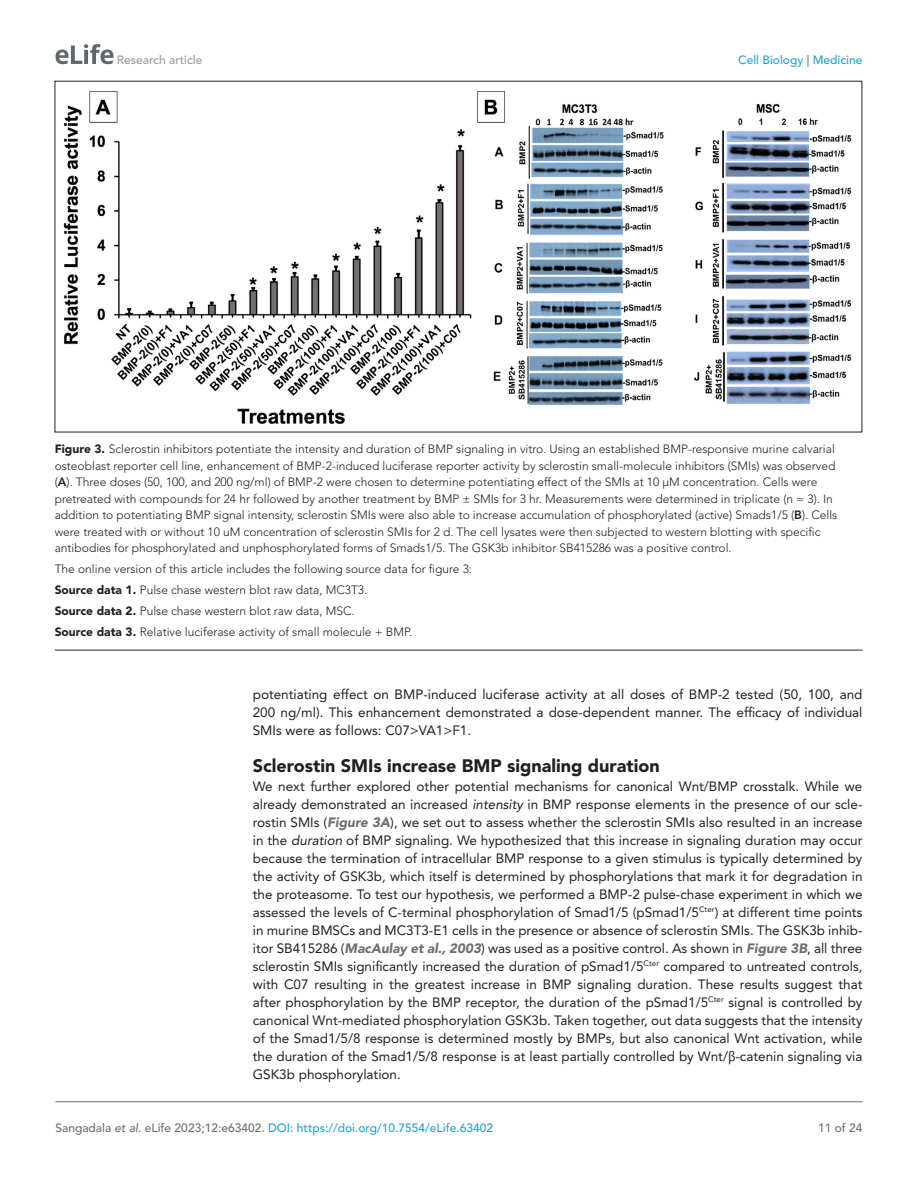
<style>
.page{position:relative;width:918px;height:1188px;background:#fff}
.page>*{position:absolute;margin:0;border:0;box-sizing:border-box;transform-origin:0 0}
.t1{font:900 18px "Avenir LT Std";color:#231f20}
.t2{font:13.5px/18px "Avenir LT Std";color:#231f20;text-align:justify}
.t3{font:300 12px/16.5px "Avenir LT Std";color:#231f20}
.t4{font:500 12px "Avenir LT Std";color:#1ea4d7}
.t5{font:500 12px "Avenir LT Std";color:#9a9a9a}
.t6{font:500 12px "Avenir LT Std";color:#6e6e70}
.s1{color:#6e6e70}
.s2{font-weight:900}
.s3{font-weight:800}
.s4{font-style:italic}
.s5{font-weight:900;font-style:italic;color:#6e6e70}
.s6{font-family:"Segoe UI"}
.s7{font-style:italic;color:#6e6e70}
</style>
<div class="page">
<svg style="left:55px;top:44px;width:59px;height:20px"></svg>
<hr style="left:56px;top:1101px;width:806px;height:1px;background:#6e6e70">
<hr style="left:55px;top:650px;width:807px;height:1px;background:#231f20">
<img style="left:64px;top:91px;width:788px;height:332px">
<p class="t5" style="left:117px;top:53px;width:87px">Research article</p>
<p class="t4" style="left:738px;top:53px;width:126px">Cell Biology <span class="s1">|</span> Medicine</p>
<p class="t3" style="left:55px;top:441px;width:784px"><span class="s2">Figure 3.</span> Sclerostin inhibitors potentiate the intensity and duration of BMP signaling in vitro. Using an established BMP-responsive murine calvarial osteoblast reporter cell line, enhancement of BMP-2-induced luciferase reporter activity by sclerostin small-molecule inhibitors (SMIs) was observed (<span class="s3">A</span>). Three doses (50, 100, and 200 ng/ml) of BMP-2 were chosen to determine potentiating effect of the SMIs at 10 µM concentration. Cells were pretreated with compounds for 24 hr followed by another treatment by BMP ± SMIs for 3 hr. Measurements were determined in triplicate (n = 3). In addition to potentiating BMP signal intensity, sclerostin SMIs were also able to increase accumulation of phosphorylated (active) Smads1/5 (<span class="s3">B</span>). Cells were treated with or without 10 uM concentration of sclerostin SMIs for 2 d. The cell lysates were then subjected to western blotting with specific antibodies for phosphorylated and unphosphorylated forms of Smads1/5. The GSK3b inhibitor SB415286 was a positive control.</p>
<p class="t3" style="left:55px;top:559px;width:419px;line-height:21px">The online version of this article includes the following source data for figure 3:<br><span class="s2">Source data 1.</span> Pulse chase western blot raw data, MC3T3.<br><span class="s2">Source data 2.</span> Pulse chase western blot raw data, MSC.<br><span class="s2">Source data 3.</span> Relative luciferase activity of small molecule + BMP.</p>
<p class="t2" style="left:253px;top:685px;width:611px">potentiating effect on BMP-induced luciferase activity at all doses of BMP-2 tested (50, 100, and 200 ng/ml). This enhancement demonstrated a dose-dependent manner. The efficacy of individual SMIs were as follows: C07&gt;VA1&gt;F1.</p>
<h1 class="t1" style="left:253px;top:755px;width:409px">Sclerostin SMIs increase BMP signaling duration</h1>
<p class="t2" style="left:253px;top:778px;width:611px">We next further explored other potential mechanisms for canonical Wnt/BMP crosstalk. While we already demonstrated an increased <span class="s4">intensity</span> in BMP response elements in the presence of our scle&shy;rostin SMIs (<span class="s5">Figure 3A</span>), we set out to assess whether the sclerostin SMIs also resulted in an increase in the <span class="s4">duration</span> of BMP signaling. We hypothesized that this increase in signaling duration may occur because the termination of intracellular BMP response to a given stimulus is typically determined by the activity of GSK3b, which itself is determined by phosphorylations that mark it for degradation in the proteasome. To test our hypothesis, we performed a BMP-2 pulse-chase experiment in which we assessed the levels of C-terminal phosphorylation of Smad1/5 (pSmad1/5<sup>Cter</sup>) at different time points in murine BMSCs and MC3T3-E1 cells in the presence or absence of sclerostin SMIs. The GSK3b inhib&shy;itor SB415286 (<span class="s5">MacAulay et al., 2003</span>) was used as a positive control. As shown in <span class="s5">Figure 3B</span>, all three sclerostin SMIs significantly increased the duration of pSmad1/5<sup>Cter</sup> compared to untreated controls, with C07 resulting in the greatest increase in BMP signaling duration. These results suggest that after phosphorylation by the BMP receptor, the duration of the pSmad1/5<sup>Cter</sup> signal is controlled by canonical Wnt-mediated phosphorylation GSK3b. Taken together, out data suggests that the intensity of the Smad1/5/8 response is determined mostly by BMPs, but also canonical Wnt activation, while the duration of the Smad1/5/8 response is at least partially controlled by Wnt/<span class="s6">β</span>-catenin signaling via GSK3b phosphorylation.</p>
<p class="t4" style="left:56px;top:1121px;width:439px"><span class="s1">Sangadala</span> <span class="s7">et al</span><span class="s1">. eLife 2023;12:e63402.</span> DOI: https://doi.org/10.7554/eLife.63402</p>
<p class="t6" style="left:818px;top:1121px;width:46px">11 of 24</p>
</div>
